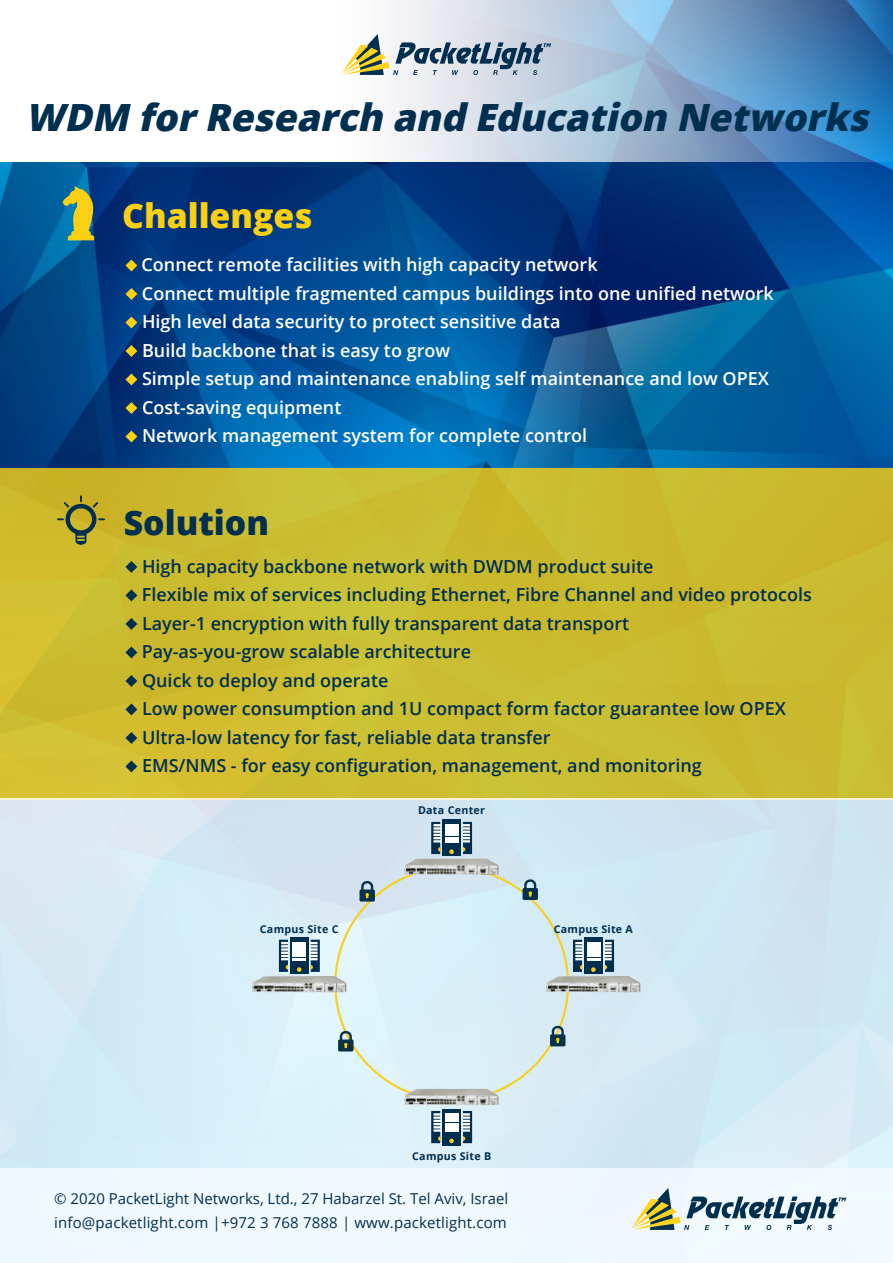
<style>
.page{position:relative;width:893px;height:1263px;background:#fff}
.page>*{position:absolute;margin:0;border:0;box-sizing:border-box;transform-origin:0 0}
.t1{font:italic 800 37.5px "Open Sans";color:#002f4f}
.t2{font:800 33.75px "Open Sans";color:#fbd013}
.t3{font:800 33.75px "Open Sans";color:#002f4f}
.t4{font:600 18px/28.5px "Open Sans";color:#002f4f}
.t5{font:600 18px/28.5px "Open Sans";color:#fff}
.t6{font:15px/24px "Open Sans";color:#002f4f}
.t7{font:700 10.65px "Open Sans";letter-spacing:.025em;color:#002e4f}
</style>
<div class="page">
<img style="left:0;top:162px;width:893px;height:306px">
<div style="left:0;top:468px;width:893px;height:331px;background:#cabc30"></div>
<svg style="left:393px;top:0;width:500px;height:162px"></svg>
<div style="left:0;top:798px;width:893px;height:465px;background:#d4eaf5"></div>
<svg style="left:342px;top:34px;width:209px;height:41px"></svg>
<svg style="left:61px;top:186px;width:33px;height:54px"></svg>
<div style="left:0;top:1168px;width:893px;height:95px;background:#f6fbfe"></div>
<svg style="left:631px;top:1188px;width:215px;height:42px"></svg>
<svg style="left:57px;top:495px;width:48px;height:50px"></svg>
<svg style="left:125px;top:260px;width:12px;height:11px"></svg>
<svg style="left:125px;top:288px;width:12px;height:12px"></svg>
<svg style="left:125px;top:317px;width:12px;height:11px"></svg>
<svg style="left:125px;top:345px;width:12px;height:12px"></svg>
<svg style="left:125px;top:374px;width:12px;height:11px"></svg>
<svg style="left:125px;top:402px;width:12px;height:12px"></svg>
<svg style="left:125px;top:431px;width:12px;height:11px"></svg>
<svg style="left:125px;top:561px;width:12px;height:12px"></svg>
<svg style="left:125px;top:589px;width:12px;height:12px"></svg>
<svg style="left:125px;top:618px;width:12px;height:12px"></svg>
<svg style="left:125px;top:646px;width:12px;height:12px"></svg>
<svg style="left:125px;top:675px;width:12px;height:12px"></svg>
<svg style="left:125px;top:703px;width:12px;height:12px"></svg>
<svg style="left:125px;top:732px;width:12px;height:12px"></svg>
<svg style="left:125px;top:760px;width:12px;height:12px"></svg>
<svg style="left:523px;top:879px;width:15px;height:21px"></svg>
<img style="left:403px;top:858px;width:97px;height:19px">
<div style="left:443px;top:819px;width:18px;height:37px;background:#002e4f"></div>
<svg style="left:431px;top:822px;width:41px;height:32px"></svg>
<img style="left:403px;top:1088px;width:98px;height:19px">
<div style="left:443px;top:1108px;width:18px;height:37px;background:#002e4f"></div>
<svg style="left:431px;top:1111px;width:41px;height:32px"></svg>
<div style="left:584px;top:937px;width:19px;height:37px;background:#002e4f"></div>
<svg style="left:573px;top:940px;width:41px;height:32px"></svg>
<img style="left:546px;top:974px;width:95px;height:21px">
<svg style="left:550px;top:1026px;width:15px;height:20px"></svg>
<svg style="left:338px;top:1031px;width:16px;height:20px"></svg>
<svg style="left:359px;top:881px;width:16px;height:20px"></svg>
<img style="left:251px;top:974px;width:97px;height:21px">
<div style="left:290px;top:937px;width:18px;height:37px;background:#002e4f"></div>
<svg style="left:279px;top:939px;width:41px;height:33px"></svg>
<h1 class="t1" style="left:25px;top:89px;width:856px">WDM for Research and Education Networks</h1>
<h2 class="t2" style="left:122px;top:190px;width:192px">Challenges</h2>
<p class="t5" style="left:142px;top:250px;width:634px">Connect remote facilities with high capacity network<br>Connect multiple fragmented campus buildings into one unified network High level data security to protect sensitive data<br>Build backbone that is easy to grow<br>Simple setup and maintenance enabling self maintenance and low OPEX Cost-saving equipment<br>Network management system for complete control</p>
<h2 class="t3" style="left:124px;top:497px;width:147px">Solution</h2>
<p class="t4" style="left:142px;top:552px;width:672px">High capacity backbone network with DWDM product suite<br>Flexible mix of services including Ethernet, Fibre Channel and video protocols Layer-1 encryption with fully transparent data transport<br>Pay-as-you-grow scalable architecture<br>Quick to deploy and operate<br>Low power consumption and U1 compact form factor guarantee low OPEX Ultra-low latency for fast, reliable data transfer<br>EMS/NMS - for easy configuration, management, and monitoring</p>
<p class="t7" style="left:418px;top:802px;width:68px">Data Center</p>
<p class="t7" style="left:260px;top:922px;width:80px">Campus Site C</p>
<p class="t7" style="left:554px;top:922px;width:81px">Campus Site A</p>
<p class="t7" style="left:412px;top:1149px;width:81px">Campus Site B</p>
<p class="t6" style="left:54px;top:1186px;width:456px">© 2020 PacketLight Networks, Ltd., 27 Habarzel St. Tel Aviv, Israel info@packetlight.com |+972 3 768 7888 | www.packetlight.com</p>
</div>
